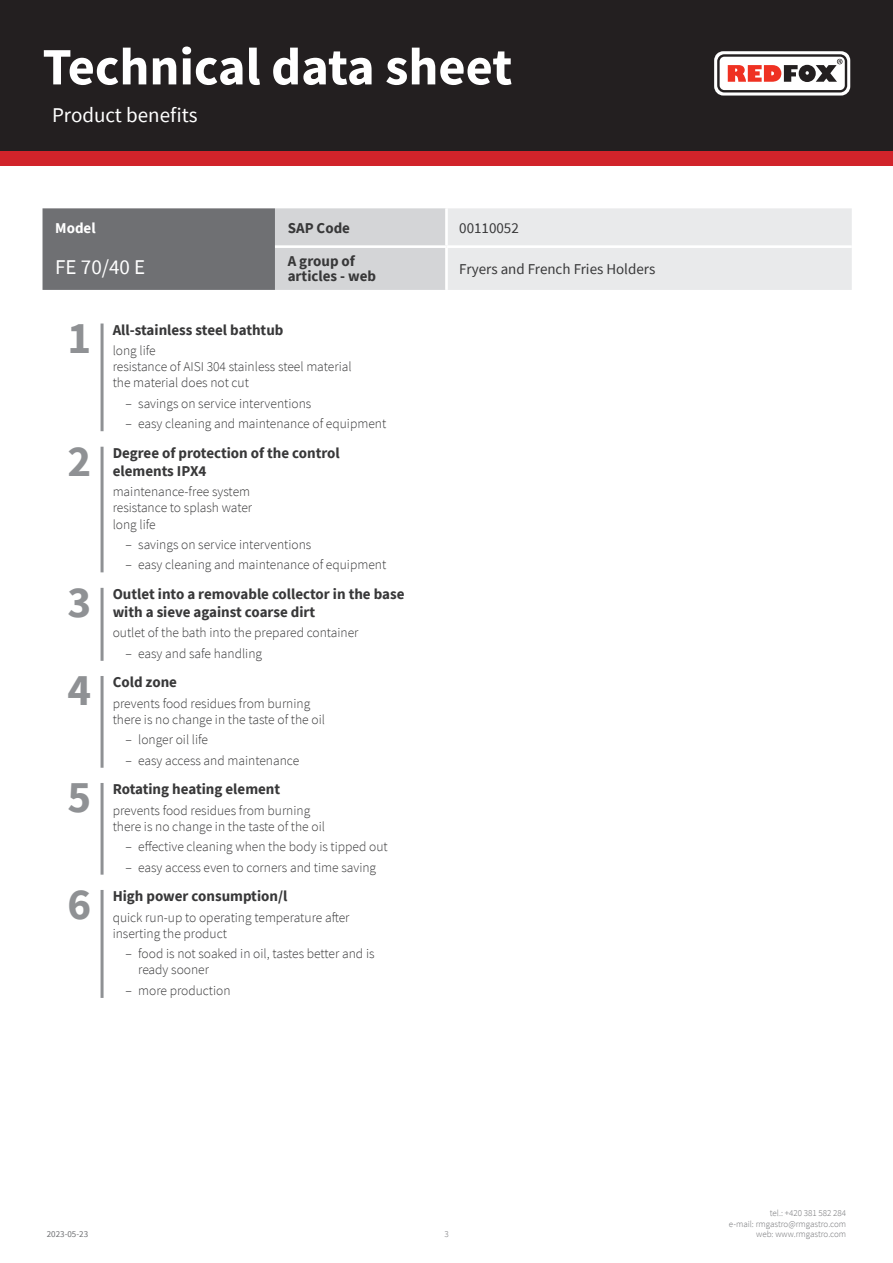
<style>
.page{position:relative;width:893px;height:1263px;background:#fff}
.page>*{position:absolute;margin:0;border:0;box-sizing:border-box;transform-origin:0 0}
.t1{font:700 52.5px "Source Sans Pro";color:#fff}
.TraitNr{font:700 45px "Source Sans Pro";color:#8f9194}
.kapitola{font:21px "Source Sans Pro";color:#fff}
.tabulka_-_headline{font:21px "Source Sans Pro";color:#fff}
.TraitParameter{font:700 15px/18px "Source Sans Pro";color:#383839}
.tabulka_-_text{font:15px "Source Sans Pro";color:#383839}
.tabulka_-_text-2{font:700 15px/15px "Source Sans Pro";color:#383839}
.tabulka_-_text-3{font:700 15px "Source Sans Pro";color:#fff}
.TraitAdventage{font:300 13.5px/16.2px "Source Sans Pro";color:#383839}
.t2{font:300 9px/10.8px "Source Sans Pro";color:#6f7073;text-align:right}
.t3{font:9px "Source Sans Pro";color:#6f7073}
</style>
<div class="page">
<div style="left:0;top:0;width:893px;height:166px;background:#d1232a"></div>
<div style="left:0;top:0;width:893px;height:151px;background:#231f20"></div>
<svg style="left:714px;top:51px;width:136px;height:45px"></svg>
<hr style="left:101px;top:323px;width:3px;height:108px;background:#8f9194">
<hr style="left:101px;top:446px;width:3px;height:127px;background:#8f9194">
<hr style="left:101px;top:588px;width:3px;height:73px;background:#8f9194">
<hr style="left:101px;top:676px;width:3px;height:92px;background:#8f9194">
<hr style="left:101px;top:783px;width:3px;height:92px;background:#8f9194">
<hr style="left:101px;top:890px;width:3px;height:108px;background:#8f9194">
<svg style="left:43px;top:208px;width:809px;height:82px;background:#c0c1c3"></svg>
<hr style="left:445px;top:208px;width:3px;height:37px;background:#fff">
<hr style="left:275px;top:245px;width:171px;height:3px;background:#fff">
<hr style="left:446px;top:245px;width:406px;height:3px;background:#fff">
<hr style="left:445px;top:248px;width:3px;height:42px;background:#fff">
<h1 class="t1" style="left:43px;top:31px;width:471px">Technical data sheet</h1>
<p class="kapitola" style="left:52px;top:101px;width:147px">Product benefits</p>
<p class="tabulka_-_text-3" style="left:55px;top:218px;width:42px">Model</p>
<p class="tabulka_-_text-2" style="left:288px;top:220px;width:64px">SAP Code</p>
<p class="tabulka_-_text" style="left:459px;top:219px;width:61px">00110052</p>
<p class="tabulka_-_headline" style="left:55px;top:254px;width:92px">FE 70/40 E</p>
<p class="tabulka_-_text-2" style="left:288px;top:254px;width:90px">A group of articles - web</p>
<p class="tabulka_-_text" style="left:459px;top:259px;width:198px">Fryers and French Fries Holders</p>
<p class="TraitNr" style="left:68px;top:307px;width:25px">1</p>
<p class="TraitParameter" style="left:113px;top:320px;width:172px">All-stainless steel bathtub</p>
<p class="TraitAdventage" style="left:113px;top:342px;width:240px">long life<br>resistance of AISI 304 stainless steel material the material does not cut</p>
<p class="TraitAdventage" style="left:125px;top:395px;width:187px">– savings on service interventions</p>
<p class="TraitAdventage" style="left:125px;top:416px;width:262px">– easy cleaning and maintenance of equipment</p>
<p class="TraitNr" style="left:68px;top:430px;width:25px">2</p>
<p class="TraitParameter" style="left:113px;top:443px;width:229px">Degree of protection of the control elements IPX4</p>
<p class="TraitAdventage" style="left:113px;top:484px;width:141px">maintenance-free system resistance to splash water long life</p>
<p class="TraitAdventage" style="left:125px;top:536px;width:187px">– savings on service interventions</p>
<p class="TraitAdventage" style="left:125px;top:557px;width:262px">– easy cleaning and maintenance of equipment</p>
<p class="TraitNr" style="left:68px;top:571px;width:25px">3</p>
<p class="TraitParameter" style="left:113px;top:585px;width:293px">Outlet into a removable collector in the base with a sieve against coarse dirt</p>
<p class="TraitAdventage" style="left:113px;top:625px;width:247px">outlet of the bath into the prepared container</p>
<p class="TraitAdventage" style="left:125px;top:645px;width:138px">– easy and safe handling</p>
<p class="TraitNr" style="left:68px;top:660px;width:25px">4</p>
<p class="TraitParameter" style="left:113px;top:673px;width:66px">Cold zone</p>
<p class="TraitAdventage" style="left:113px;top:695px;width:214px">prevents food residues from burning there is no change in the taste of the oil</p>
<p class="TraitAdventage" style="left:125px;top:732px;width:84px">– longer oil life</p>
<p class="TraitAdventage" style="left:125px;top:752px;width:175px">– easy access and maintenance</p>
<p class="TraitNr" style="left:68px;top:767px;width:25px">5</p>
<p class="TraitParameter" style="left:113px;top:780px;width:169px">Rotating heating element</p>
<p class="TraitAdventage" style="left:113px;top:802px;width:214px">prevents food residues from burning there is no change in the taste of the oil</p>
<p class="TraitAdventage" style="left:125px;top:839px;width:264px">– effective cleaning when the body is tipped out</p>
<p class="TraitAdventage" style="left:125px;top:859px;width:252px">– easy access even to corners and time saving</p>
<p class="TraitNr" style="left:68px;top:874px;width:25px">6</p>
<p class="TraitParameter" style="left:113px;top:887px;width:176px">High power consumption/l</p>
<p class="TraitAdventage" style="left:113px;top:909px;width:238px">quick run-up to operating temperature after inserting the product</p>
<p class="TraitAdventage" style="left:138px;top:945px;width:238px;text-indent:-13px">– food is not soaked in oil, tastes better and is ready sooner</p>
<p class="TraitAdventage" style="left:125px;top:982px;width:107px">– more production</p>
<p class="t3" style="left:47px;top:1229px;width:43px">2023-05-23</p>
<p class="t2" style="left:444px;top:1229px;width:6px">3</p>
<p class="t2" style="left:729px;top:1207px;width:119px">tel.: +420 381 582 284<br>e-mail: rmgastro@rmgastro.com web: www.rmgastro.com</p>
</div>
